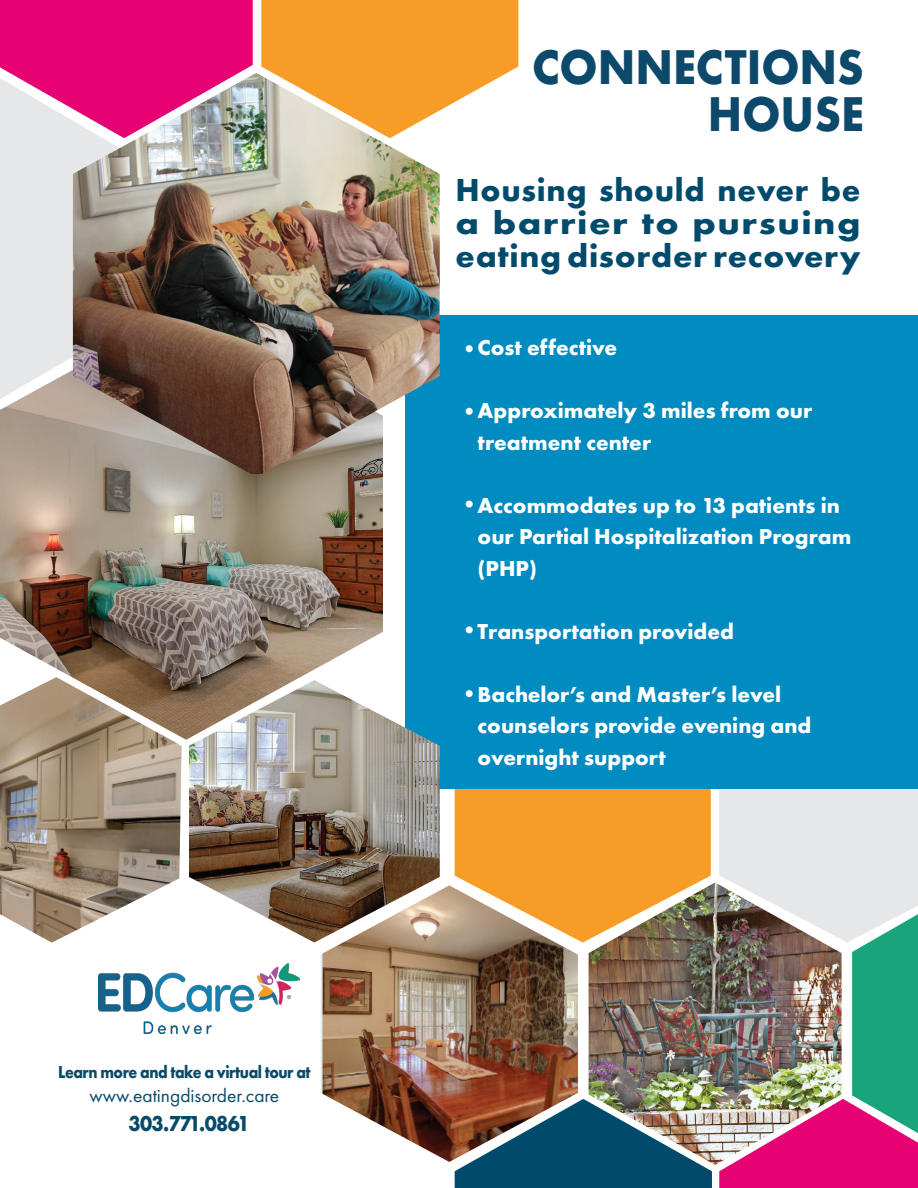
<style>
.page{position:relative;width:918px;height:1188px;background:#fff}
.page>*{position:absolute;margin:0;border:0;box-sizing:border-box;transform-origin:0 0}
.t1{font:700 50.7px/46.8px "Futura PT";color:#0c496b;text-align:right;scale:.92 1}
.t2{font:700 33px "Futura PT";letter-spacing:.02em;color:#004b6c;scale:1.04 1}
.t3{font:700 33px "Futura PT";letter-spacing:.02em;color:#004b6c}
.t4{font:700 33px "Futura PT";letter-spacing:.04em;color:#004b6c;scale:1.16 1}
.t5{font:700 22.5px/31.5px "Futura PT";color:#fff}
.t6{font:700 22.5px "Futura PT";letter-spacing:-.03em;color:#084a68;scale:.9 1}
.t7{font:19.5px "Futura PT";color:#084a68}
.t8{font:700 18px "Futura PT";letter-spacing:-.03em;color:#084a68;scale:.87 1}
</style>
<div class="page">
<div style="left:719px;top:788px;width:199px;height:126px;background:#e6e7e9"></div>
<div style="left:455px;top:788px;width:256px;height:155px;background:#f89c28"></div>
<div style="left:405px;top:315px;width:513px;height:473px;background:#008bc1"></div>
<svg style="left:261px;top:0;width:257px;height:111px;background:#f8a43a"></svg>
<div style="left:455px;top:1099px;width:257px;height:89px;background:#004b6c"></div>
<img style="left:323px;top:885px;width:255px;height:277px">
<img style="left:0;top:399px;width:383px;height:341px">
<img style="left:189px;top:680px;width:251px;height:263px">
<svg style="left:719px;top:914px;width:199px;height:274px;background:#827b8c"></svg>
<svg style="left:0;top:0;width:253px;height:399px;background:#e67db1"></svg>
<img style="left:589px;top:882px;width:253px;height:283px">
<img style="left:73px;top:73px;width:367px;height:401px">
<img style="left:0;top:677px;width:182px;height:266px">
<img style="left:98px;top:964px;width:202px;height:70px">
<div style="left:466px;top:345px;width:7px;height:7px;background:#fff;border-radius:50%"></div>
<div style="left:466px;top:408px;width:7px;height:7px;background:#fff;border-radius:50%"></div>
<div style="left:466px;top:501px;width:7px;height:7px;background:#fff;border-radius:50%"></div>
<div style="left:466px;top:626px;width:7px;height:7px;background:#fff;border-radius:50%"></div>
<div style="left:466px;top:690px;width:7px;height:7px;background:#fff;border-radius:50%"></div>
<p class="t8" style="left:58px;top:1061px;width:292px">Learn more and take a virtual tour at</p>
<p class="t7" style="left:90px;top:1084px;width:191px">www.eatingdisorder.care</p>
<p class="t6" style="left:128px;top:1109px;width:136px">303.771.0861</p>
<p class="t1" style="left:532px;top:42px;width:362px">CONNECTIONS<br>HOUSE</p>
<p class="t3" style="left:456px;top:168px;width:406px">Housing should never be</p>
<p class="t4" style="left:456px;top:201px;width:351px">a barrier to pursuing</p>
<p class="t2" style="left:456px;top:234px;width:391px">eating disorder recovery</p>
<p class="t5" style="left:478px;top:331px;width:141px">Cost effective</p>
<p class="t5" style="left:478px;top:394px;width:336px">Approximately 3 miles from our treatment center</p>
<p class="t5" style="left:478px;top:489px;width:375px">Accommodates up to 13 patients in our Partial Hospitalization Program (PHP)</p>
<p class="t5" style="left:478px;top:615px;width:258px">Transportation provided</p>
<p class="t5" style="left:478px;top:678px;width:305px">Bachelor’s and Master’s level</p>
<p class="t5" style="left:478px;top:709px;width:335px">counselors provide evening and overnight support</p>
</div>
